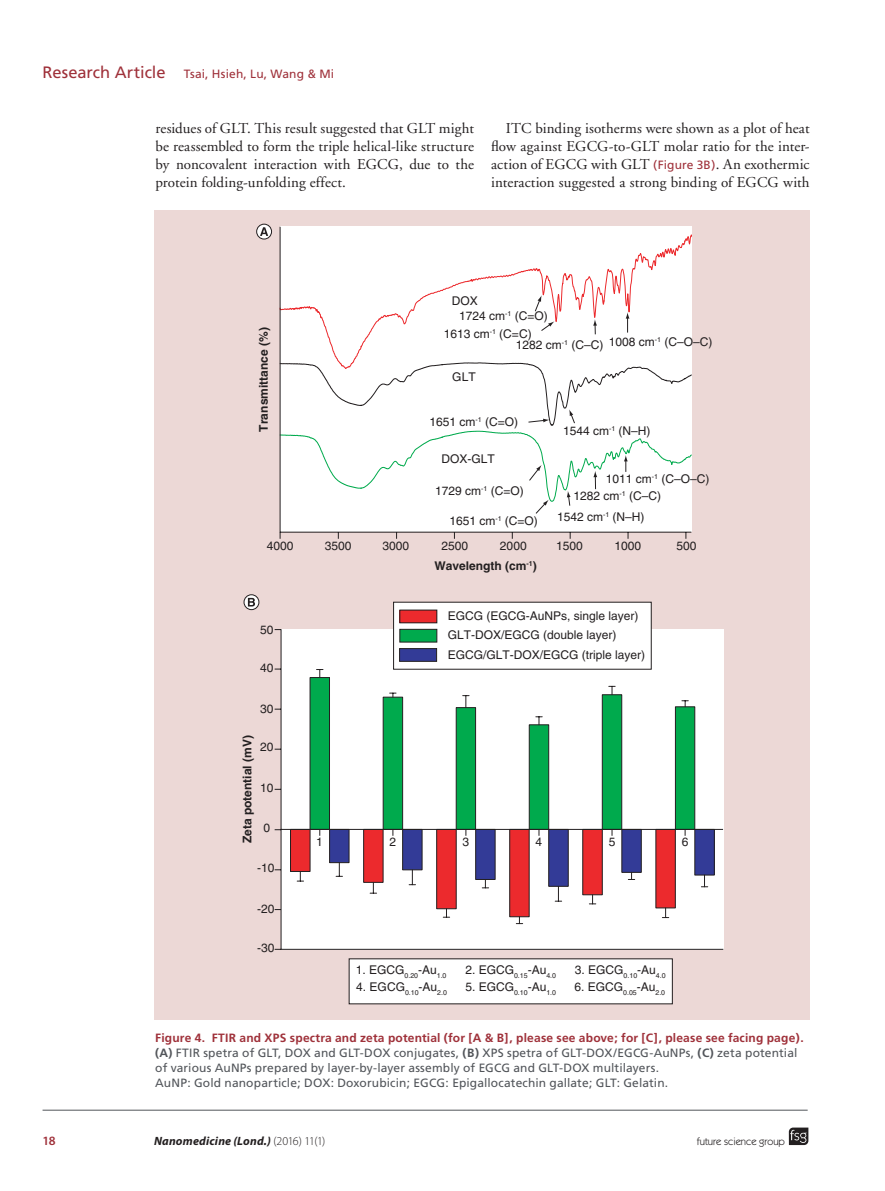
<style>
.page{position:relative;width:885px;height:1191px;background:#fff}
.page>*{position:absolute;margin:0;border:0;box-sizing:border-box;transform-origin:0 0}
.t1{font:15px/18px "Adobe Garamond";letter-spacing:.01em;color:#231f20;text-align:justify}
.t2{font:600 12.75px "Myriad Pro";color:#9f313a}
.t3{font:12px/16.8px "Helvetica LT Std";color:#231f20}
.t4{font:12px/15px "Frutiger";letter-spacing:.01em;color:#52555a}
.t5{font:700 12px "Helvetica LT Std";color:#231f20}
.t6{font:12px "Frutiger";letter-spacing:.01em;color:#9f313a}
.t7{font:italic 700 12px "Myriad Pro";letter-spacing:.015em;color:#231f20}
.t8{font:10.5px "Itc Kabel";color:#231f20}
.s1{font-size:16.5px}
.s2{font-family:"Frutiger";font-size:12px;color:#9f313a}
.s3{font-weight:700;color:#9f313a}
.s4{font-weight:700}
.s5{font-weight:300;font-style:normal}
</style>
<div class="page">
<div style="left:154px;top:211px;width:655px;height:378px;background:#ecd8d6"></div>
<svg style="left:279px;top:226px;width:413px;height:313px;background:#faf8f8"></svg>
<svg style="left:256px;top:224px;width:15px;height:15px"></svg>
<div style="left:256px;top:224px;width:16px;height:15px;border:1px solid #231f20;border-radius:50%"></div>
<svg style="left:260px;top:227px;width:8px;height:9px"></svg>
<div style="left:154px;top:586px;width:655px;height:434px;background:#ecd8d6"></div>
<div style="left:393px;top:602px;width:258px;height:67px;background:#fff"></div>
<div style="left:349px;top:958px;width:323px;height:46px;background:#fff"></div>
<svg style="left:274px;top:609px;width:450px;height:341px;background:#d6dcd6"></svg>
<svg style="left:244px;top:595px;width:15px;height:14px"></svg>
<div style="left:243px;top:594px;width:16px;height:16px;border:1px solid #231f20;border-radius:50%"></div>
<svg style="left:248px;top:598px;width:7px;height:8px"></svg>
<svg style="left:788px;top:1127px;width:20px;height:18px"></svg>
<hr style="left:43px;top:1109px;width:764px;height:1px;background:#52555a">
<p class="t6" style="left:43px;top:67px;width:293px"><span class="s1">Research Article</span> Tsai, Hsieh, Lu, Wang &amp; Mi</p>
<p class="t1" style="left:155px;top:119px;width:320px">residues of GLT. This result suggested that GLT might be reassembled to form the triple helical-like structure by noncovalent interaction with EGCG, due to the protein folding-unfolding effect.</p>
<p class="t1" style="left:491px;top:119px;width:320px;text-indent:15px">ITC binding isotherms were shown as a plot of heat flow against EGCG-to-GLT molar ratio for the inter&shy;action of EGCG with GLT <span class="s2">(Figure 3B)</span>. An exothermic interaction suggested a strong binding of EGCG with</p>
<p class="t3" style="left:452px;top:292px;width:28px">DOX</p>
<p class="t5" style="left:256px;top:431px;width:106px;rotate:-90deg">Transmittance (%)</p>
<p class="t3" style="left:459px;top:307px;width:90px">1724 cm<sup>-1</sup> (C=O)</p>
<p class="t3" style="left:443px;top:325px;width:89px">1613 cm<sup>-1</sup> (C=C)</p>
<p class="t3" style="left:452px;top:369px;width:25px">GLT</p>
<p class="t3" style="left:608px;top:333px;width:105px">1008 cm<sup>-1</sup> (C–O–C)</p>
<p class="t3" style="left:515px;top:337px;width:89px">1282 cm<sup>-1</sup> (C–C)</p>
<p class="t3" style="left:429px;top:413px;width:90px">1651 cm<sup>-1</sup> (C=O)</p>
<p class="t3" style="left:441px;top:450px;width:55px">DOX-GLT</p>
<p class="t3" style="left:435px;top:482px;width:90px">1729 cm<sup>-1</sup> (C=O)</p>
<p class="t3" style="left:449px;top:513px;width:90px">1651 cm<sup>-1</sup> (C=O)</p>
<p class="t3" style="left:563px;top:422px;width:89px">1544 cm<sup>-1</sup> (N–H)</p>
<p class="t3" style="left:573px;top:471px;width:137px;text-indent:32px">1011 cm<sup>-1</sup> (C–O–C)<br>1282 cm<sup>-1</sup> (C–C)</p>
<p class="t3" style="left:557px;top:508px;width:89px">1542 cm<sup>-1</sup> (N–H)</p>
<p class="t3" style="left:267px;top:538px;width:28px">4000</p>
<p class="t3" style="left:325px;top:538px;width:28px">3500</p>
<p class="t3" style="left:382px;top:538px;width:28px">3000</p>
<p class="t3" style="left:441px;top:538px;width:28px">2500</p>
<p class="t3" style="left:500px;top:538px;width:28px">2000</p>
<p class="t3" style="left:556px;top:538px;width:28px">1500</p>
<p class="t3" style="left:614px;top:538px;width:28px">1000</p>
<p class="t3" style="left:676px;top:538px;width:22px">500</p>
<p class="t5" style="left:434px;top:559px;width:104px">Wavelength (cm<sup>-1</sup>)</p>
<p class="t3" style="left:260px;top:621px;width:15px">50</p>
<p class="t3" style="left:260px;top:659px;width:15px">40</p>
<p class="t3" style="left:260px;top:700px;width:15px">30</p>
<p class="t5" style="left:240px;top:843px;width:110px;rotate:-90deg">Zeta potential (mV)</p>
<p class="t3" style="left:260px;top:738px;width:15px">20</p>
<p class="t3" style="left:260px;top:779px;width:15px">10</p>
<p class="t3" style="left:263px;top:819px;width:8px">0</p>
<p class="t3" style="left:257px;top:859px;width:19px">-10</p>
<p class="t3" style="left:257px;top:900px;width:19px">-20</p>
<p class="t3" style="left:257px;top:939px;width:19px">-30</p>
<p class="t3" style="left:447px;top:607px;width:192px">EGCG (EGCG-AuNPs, single layer)</p>
<p class="t3" style="left:447px;top:626px;width:170px">GLT-DOX/EGCG (double layer)</p>
<p class="t3" style="left:447px;top:646px;width:199px">EGCG/GLT-DOX/EGCG (triple layer)</p>
<p class="t3" style="left:316px;top:833px;width:8px">1</p>
<p class="t3" style="left:389px;top:833px;width:8px">2</p>
<p class="t3" style="left:462px;top:833px;width:8px">3</p>
<p class="t3" style="left:535px;top:833px;width:8px">4</p>
<p class="t3" style="left:608px;top:833px;width:8px">5</p>
<p class="t3" style="left:681px;top:833px;width:8px">6</p>
<p class="t3" style="left:356px;top:961px;width:92px">1. EGCG<sub>0.20</sub>-Au<sub>1.0</sub></p>
<p class="t3" style="left:465px;top:961px;width:92px">2. EGCG<sub>0.15</sub>-Au<sub>4.0</sub></p>
<p class="t3" style="left:575px;top:961px;width:92px">3. EGCG<sub>0.10</sub>-Au<sub>4.0</sub></p>
<p class="t3" style="left:356px;top:978px;width:92px">4. EGCG<sub>0.10</sub>-Au<sub>2.0</sub></p>
<p class="t3" style="left:465px;top:978px;width:92px">5. EGCG<sub>0.10</sub>-Au<sub>1.0</sub></p>
<p class="t3" style="left:574px;top:978px;width:92px">6. EGCG<sub>0.05</sub>-Au<sub>2.0</sub></p>
<p class="t4" style="left:155px;top:1030px;width:650px"><span class="s3">Figure 4. FTIR and XPS spectra and zeta potential (for [A &amp; B], please see above; for [C], please see facing page). </span><span class="s4">(A)</span> FTIR spetra of GLT, DOX and GLT-DOX conjugates, <span class="s4">(B)</span> XPS spetra of GLT-DOX/EGCG-AuNPs, <span class="s4">(C)</span> zeta potential of various AuNPs prepared by layer-by-layer assembly of EGCG and GLT-DOX multilayers.<br>AuNP: Gold nanoparticle; DOX: Doxorubicin; EGCG: Epigallocatechin gallate; GLT: Gelatin.</p>
<p class="t2" style="left:43px;top:1132px;width:15px">18</p>
<p class="t7" style="left:154px;top:1132px;width:173px">Nanomedicine (Lond.) <span class="s5">(2016) 11(1)</span></p>
<p class="t8" style="left:696px;top:1135px;width:90px">future science group</p>
</div>
